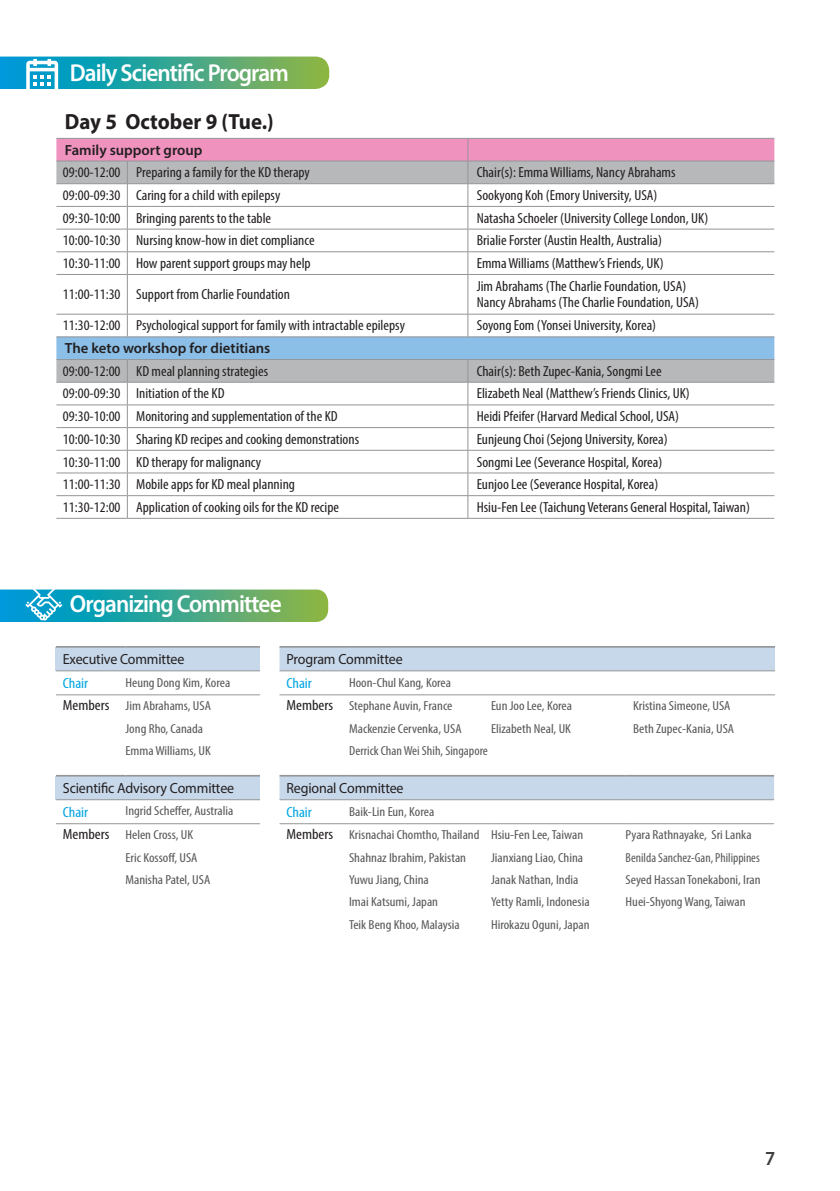
<style>
.page{position:relative;width:840px;height:1191px;background:#fff}
.page>*{position:absolute;margin:0;border:0;box-sizing:border-box;transform-origin:0 0}
.t1{font:600 24.6px "Myriad Pro";letter-spacing:-.04em;color:#fff;scale:.95 1}
.t2{font:700 22px "Myriad Pro";color:#231f20;scale:.95 1}
.t3{font:600 20px "Myriad Pro";color:#3e3e3f;scale:.95 1}
.t4{font:14.8px "Myriad Pro";letter-spacing:-.01em;color:#231f20;scale:.95 1}
.t5{font:600 14.8px "Myriad Pro";color:#231f20}
.t6{font:condensed 14.8px "Myriad Pro";color:#03a6e1;scale:1.1 1}
.t7{font:condensed 14.6px/16px "Myriad Pro";color:#231f20;scale:1.05 1}
.t8{font:condensed 13px/23.2px "Myriad Pro";color:#57585a;scale:1.1 1}
.t9{font:condensed 13px "Myriad Pro";color:#57585a}
.t10{font:condensed 13px "Myriad Pro";color:#57585a;scale:1.05 1}
.s1{font-size:14.8px;color:#231f20}
</style>
<div class="page">
<div style="left:56px;top:647px;width:204px;height:24px;background:#c7d8eb"></div>
<svg style="left:56px;top:671px;width:204px;height:25px"></svg>
<hr style="left:56px;top:646px;width:69px;height:1px;background:#939598">
<hr style="left:125px;top:646px;width:135px;height:1px;background:#939598">
<hr style="left:56px;top:670px;width:69px;height:1px;background:#939598">
<hr style="left:125px;top:670px;width:135px;height:1px;background:#939598">
<hr style="left:56px;top:694px;width:69px;height:1px;background:#939598">
<hr style="left:125px;top:694px;width:135px;height:1px;background:#939598">
<div style="left:56px;top:775px;width:204px;height:24px;background:#c7d8eb"></div>
<svg style="left:56px;top:800px;width:204px;height:25px"></svg>
<hr style="left:56px;top:775px;width:69px;height:1px;background:#939598">
<hr style="left:125px;top:775px;width:135px;height:1px;background:#939598">
<hr style="left:56px;top:799px;width:69px;height:1px;background:#939598">
<hr style="left:125px;top:799px;width:135px;height:1px;background:#939598">
<hr style="left:56px;top:823px;width:69px;height:1px;background:#939598">
<hr style="left:125px;top:823px;width:135px;height:1px;background:#939598">
<div style="left:279px;top:647px;width:495px;height:23px;background:#c7d8eb"></div>
<svg style="left:279px;top:671px;width:495px;height:25px"></svg>
<hr style="left:279px;top:646px;width:70px;height:1px;background:#939598">
<hr style="left:349px;top:646px;width:142px;height:1px;background:#939598">
<hr style="left:491px;top:646px;width:141px;height:1px;background:#939598">
<hr style="left:632px;top:646px;width:142px;height:1px;background:#939598">
<hr style="left:279px;top:670px;width:70px;height:1px;background:#939598">
<hr style="left:349px;top:670px;width:142px;height:1px;background:#939598">
<hr style="left:491px;top:670px;width:141px;height:1px;background:#939598">
<hr style="left:632px;top:670px;width:142px;height:1px;background:#939598">
<hr style="left:279px;top:694px;width:70px;height:1px;background:#939598">
<hr style="left:349px;top:694px;width:142px;height:1px;background:#939598">
<hr style="left:491px;top:694px;width:141px;height:1px;background:#939598">
<hr style="left:632px;top:694px;width:142px;height:1px;background:#939598">
<div style="left:279px;top:776px;width:494px;height:23px;background:#c7d8eb"></div>
<svg style="left:279px;top:800px;width:494px;height:25px"></svg>
<hr style="left:279px;top:775px;width:70px;height:1px;background:#939598">
<hr style="left:349px;top:775px;width:142px;height:1px;background:#939598">
<hr style="left:491px;top:775px;width:134px;height:1px;background:#939598">
<hr style="left:625px;top:775px;width:148px;height:1px;background:#939598">
<hr style="left:279px;top:799px;width:70px;height:1px;background:#939598">
<hr style="left:349px;top:799px;width:142px;height:1px;background:#939598">
<hr style="left:491px;top:799px;width:134px;height:1px;background:#939598">
<hr style="left:625px;top:799px;width:148px;height:1px;background:#939598">
<hr style="left:279px;top:823px;width:70px;height:1px;background:#939598">
<hr style="left:349px;top:823px;width:142px;height:1px;background:#939598">
<hr style="left:491px;top:823px;width:134px;height:1px;background:#939598">
<hr style="left:625px;top:823px;width:148px;height:1px;background:#939598">
<svg style="left:0;top:589px;width:328px;height:33px;background:#42aa96"></svg>
<svg style="left:0;top:57px;width:329px;height:32px;background:#44aa96"></svg>
<svg style="left:56px;top:138px;width:718px;height:380px"></svg>
<hr style="left:56px;top:518px;width:71px;height:1px;background:#939598">
<hr style="left:127px;top:518px;width:340px;height:1px;background:#939598">
<hr style="left:467px;top:518px;width:307px;height:1px;background:#939598">
<h1 class="t1" style="left:70px;top:57px;width:232px">Daily Scientific Program</h1>
<h2 class="t2" style="left:65px;top:107px;width:221px">Day 5 October 9 (Tue.)</h2>
<p class="t5" style="left:65px;top:140px;width:139px">Family support group</p>
<p class="t7" style="left:63px;top:164px;width:236px">09:00-12:00 Preparing a family for the KD therapy</p>
<p class="t7" style="left:476px;top:164px;width:191px">Chair(s): Emma Williams, Nancy Abrahams</p>
<p class="t7" style="left:63px;top:187px;width:208px">09:00-09:30 Caring for a child with epilepsy</p>
<p class="t7" style="left:476px;top:187px;width:173px">Sookyong Koh (Emory University, USA)</p>
<p class="t7" style="left:63px;top:210px;width:200px">09:30-10:00 Bringing parents to the table</p>
<p class="t7" style="left:476px;top:210px;width:222px">Natasha Schoeler (University College London, UK)</p>
<p class="t7" style="left:63px;top:232px;width:241px">10:00-10:30 Nursing know-how in diet compliance</p>
<p class="t7" style="left:476px;top:232px;width:178px">Brialie Forster (Austin Health, Australia)</p>
<p class="t7" style="left:63px;top:255px;width:237px">10:30-11:00 How parent support groups may help</p>
<p class="t7" style="left:476px;top:255px;width:179px">Emma Williams (Matthew’s Friends, UK)</p>
<p class="t7" style="left:63px;top:286px;width:217px">11:00-11:30 Support from Charlie Foundation</p>
<p class="t7" style="left:476px;top:278px;width:213px">Jim Abrahams (The Charlie Foundation, USA)<br>Nancy Abrahams (The Charlie Foundation, USA)</p>
<p class="t7" style="left:63px;top:317px;width:327px">11:30-12:00 Psychological support for family with intractable epilepsy</p>
<p class="t7" style="left:476px;top:317px;width:172px">Soyong Eom (Yonsei University, Korea)</p>
<p class="t5" style="left:65px;top:339px;width:207px">The keto workshop for dietitians</p>
<p class="t7" style="left:63px;top:363px;width:197px">09:00-12:00 KD meal planning strategies</p>
<p class="t7" style="left:476px;top:363px;width:177px">Chair(s): Beth Zupec-Kania, Songmi Lee</p>
<p class="t7" style="left:63px;top:385px;width:155px">09:00-09:30 Initiation of the KD</p>
<p class="t7" style="left:476px;top:385px;width:204px">Elizabeth Neal (Matthew’s Friends Clinics, UK)</p>
<p class="t7" style="left:63px;top:408px;width:263px">09:30-10:00 Monitoring and supplementation of the KD</p>
<p class="t7" style="left:476px;top:408px;width:194px">Heidi Pfeifer (Harvard Medical School, USA)</p>
<p class="t7" style="left:63px;top:431px;width:283px">10:00-10:30 Sharing KD recipes and cooking demonstrations</p>
<p class="t7" style="left:476px;top:431px;width:183px">Eunjeung Choi (Sejong University, Korea)</p>
<p class="t7" style="left:63px;top:453px;width:190px">10:30-11:00 KD therapy for malignancy</p>
<p class="t7" style="left:476px;top:453px;width:178px">Songmi Lee (Severance Hospital, Korea)</p>
<p class="t7" style="left:63px;top:476px;width:222px">11:00-11:30 Mobile apps for KD meal planning</p>
<p class="t7" style="left:476px;top:476px;width:174px">Eunjoo Lee (Severance Hospital, Korea)</p>
<p class="t7" style="left:63px;top:499px;width:264px">11:30-12:00 Application of cooking oils for the KD recipe</p>
<p class="t7" style="left:476px;top:499px;width:261px">Hsiu-Fen Lee (Taichung Veterans General Hospital, Taiwan)</p>
<h1 class="t1" style="left:70px;top:587px;width:224px">Organizing Committee</h1>
<p class="t4" style="left:63px;top:649px;width:129px">Executive Committee</p>
<p class="t6" style="left:63px;top:674px;width:25px">Chair</p>
<p class="t8" style="left:125px;top:671px;width:97px">Heung Dong Kim, Korea</p>
<p class="t8" style="left:63px;top:694px;width:136px"><span class="s1">Members</span> Jim Abrahams, USA</p>
<p class="t8" style="left:125px;top:716px;width:72px">Jong Rho, Canada</p>
<p class="t8" style="left:125px;top:739px;width:79px">Emma Williams, UK</p>
<p class="t4" style="left:63px;top:778px;width:182px">Scientific Advisory Committee</p>
<p class="t6" style="left:63px;top:803px;width:25px">Chair</p>
<p class="t4" style="left:286px;top:649px;width:124px">Program Committee</p>
<p class="t6" style="left:286px;top:674px;width:25px">Chair</p>
<p class="t8" style="left:286px;top:671px;width:152px;text-align:right">Hoon-Chul Kang, Korea<br><span class="s1">Members</span> Stephane Auvin, France</p>
<p class="t8" style="left:491px;top:694px;width:75px">Eun Joo Lee, Korea</p>
<p class="t8" style="left:632px;top:694px;width:90px">Kristina Simeone, USA</p>
<p class="t8" style="left:349px;top:716px;width:104px">Mackenzie Cervenka, USA</p>
<p class="t8" style="left:491px;top:716px;width:74px">Elizabeth Neal, UK</p>
<p class="t8" style="left:632px;top:716px;width:93px">Beth Zupec-Kania, USA</p>
<p class="t10" style="left:349px;top:743px;width:134px">Derrick Chan Wei Shih, Singapore</p>
<p class="t4" style="left:286px;top:778px;width:125px">Regional Committee</p>
<p class="t6" style="left:286px;top:803px;width:25px">Chair</p>
<p class="t8" style="left:63px;top:799px;width:156px;line-height:24px;text-indent:63px">Ingrid Scheffer, Australia<br><span class="s1">Members</span> Helen Cross, UK</p>
<p class="t8" style="left:125px;top:846px;width:79px;line-height:22.4px">Eric Kossoff, USA<br>Manisha Patel, USA</p>
<p class="t8" style="left:286px;top:800px;width:271px;text-indent:63px">Baik-Lin Eun, Korea<br><span class="s1">Members</span> Krisnachai Chomtho, Thailand Hsiu-Fen Lee, Taiwan</p>
<p class="t8" style="left:625px;top:823px;width:116px">Pyara Rathnayake, Sri Lanka</p>
<p class="t8" style="left:349px;top:845px;width:108px">Shahnaz Ibrahim, Pakistan</p>
<p class="t8" style="left:491px;top:845px;width:85px">Jianxiang Liao, China</p>
<p class="t9" style="left:625px;top:849px;width:136px">Benilda Sanchez-Gan, Philippines</p>
<p class="t8" style="left:349px;top:868px;width:74px">Yuwu Jiang, China</p>
<p class="t8" style="left:491px;top:868px;width:81px">Janak Nathan, India</p>
<p class="t8" style="left:625px;top:868px;width:124px">Seyed Hassan Tonekaboni, Iran</p>
<p class="t8" style="left:349px;top:890px;width:82px">Imai Katsumi, Japan</p>
<p class="t8" style="left:491px;top:890px;width:91px">Yetty Ramli, Indonesia</p>
<p class="t8" style="left:625px;top:890px;width:111px">Huei-Shyong Wang, Taiwan</p>
<p class="t8" style="left:349px;top:912px;width:102px">Teik Beng Khoo, Malaysia</p>
<p class="t8" style="left:491px;top:912px;width:91px">Hirokazu Oguni, Japan</p>
<h3 class="t3" style="left:764px;top:1145px;width:12px">7</h3>
</div>
